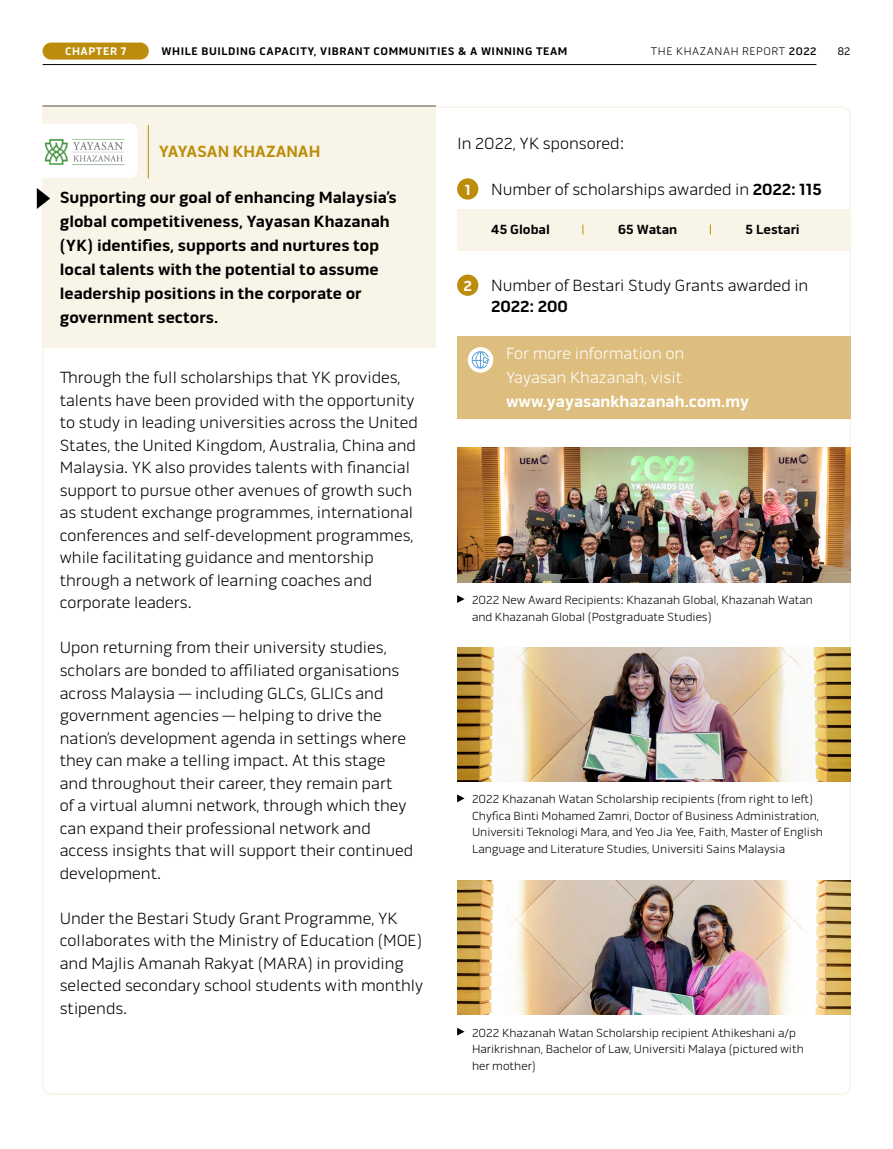
<style>
.page{position:relative;width:893px;height:1149px;background:#fff}
.page>*{position:absolute;margin:0;border:0;box-sizing:border-box;transform-origin:0 0}
.t1{font:300 16.5px/22.5px "Pill Gothic 600 mg";color:#000}
.t2{font:700 16.5px/24px "Pill Gothic 600 mg";color:#000}
.t3{font:300 16.5px/24px "Pill Gothic 600 mg";color:#fff}
.t4{font:700 16.5px "Pill Gothic 600 mg";color:#fff}
.t5{font:700 16.5px "Pill Gothic 600 mg";color:#bb8d0a}
.t6{font:700 15px "Pill Gothic 600 mg";color:#fff}
.t7{font:700 13.5px "Pill Gothic 600 mg";color:#000}
.t8{font:300 12px/16.5px "Pill Gothic 600 mg";color:#000}
.t9{font:700 11.25px "Pill Gothic 600 mg";letter-spacing:.05em;color:#000}
.t10{font:300 11.25px "Pill Gothic 600 mg";letter-spacing:.05em;color:#000}
.t11{font:700 11.25px "Pill Gothic 600 mg";letter-spacing:.05em;color:#fff}
.t12{font:11.25px "Pill Gothic 600 mg";color:#000}
.s1{font-weight:500}
.s2{font-weight:700}
</style>
<div class="page">
<div style="left:43px;top:43px;width:106px;height:17px;background:#bb8d0a;border-radius:9px"></div>
<hr style="left:43px;top:64px;width:773px;height:1px;background:#000">
<div style="left:43px;top:106px;width:393px;height:241px;background:#f8f4e8"></div>
<div style="left:42px;top:123px;width:95px;height:55px;background:#fff"></div>
<hr style="left:43px;top:106px;width:393px;height:1px;background:#5d4d48">
<svg style="left:37px;top:188px;width:13px;height:21px"></svg>
<hr style="left:148px;top:125px;width:1px;height:53px;background:#bb8d0a">
<img style="left:43px;top:138px;width:84px;height:28px">
<div style="left:457px;top:336px;width:393px;height:83px;background:#ddbe7e"></div>
<div style="left:468px;top:347px;width:25px;height:25px;background:#fff;border-radius:50%"></div>
<svg style="left:457px;top:794px;width:8px;height:8px"></svg>
<svg style="left:457px;top:1027px;width:8px;height:8px"></svg>
<svg style="left:457px;top:595px;width:8px;height:8px"></svg>
<img style="left:457px;top:880px;width:393px;height:134px">
<img style="left:457px;top:447px;width:393px;height:135px">
<div style="left:457px;top:209px;width:394px;height:41px;background:#f8f4e8"></div>
<div style="left:457px;top:178px;width:21px;height:21px;background:#bb8d0a;border-radius:50%"></div>
<div style="left:457px;top:274px;width:21px;height:22px;background:#bb8d0a;border-radius:50%"></div>
<img style="left:457px;top:647px;width:393px;height:134px">
<svg style="left:471px;top:350px;width:18px;height:18px"></svg>
<p class="t11" style="left:65px;top:45px;width:63px">CHAPTER 7</p>
<p class="t9" style="left:162px;top:45px;width:407px">WHILE BUILDING CAPACITY, VIBRANT COMMUNITIES &amp; A WINNING TEAM</p>
<p class="t10" style="left:651px;top:45px;width:167px">THE KHAZANAH REPORT <span class="s1">2022</span></p>
<p class="t12" style="left:837px;top:45px;width:15px">82</p>
<p class="t5" style="left:159px;top:141px;width:163px">YAYASAN KHAZANAH</p>
<p class="t2" style="left:60px;top:185px;width:339px">Supporting our goal of enhancing Malaysia’s global competitiveness, Yayasan Khazanah (YK) identifies, supports and nurtures top local talents with the potential to assume leadership positions in the corporate or government sectors.</p>
<p class="t1" style="left:60px;top:366px;width:360px">Through the full scholarships that YK provides, talents have been provided with the opportunity to study in leading universities across the United States, the United Kingdom, Australia, China and Malaysia. YK also provides talents with financial support to pursue other avenues of growth such as student exchange programmes, international conferences and self-development programmes, while facilitating guidance and mentorship through a network of learning coaches and corporate leaders.</p>
<p class="t1" style="left:60px;top:636px;width:355px">Upon returning from their university studies, scholars are bonded to affiliated organisations across Malaysia — including GLCs, GLICs and government agencies — helping to drive the nation’s development agenda in settings where they can make a telling impact. At this stage and throughout their career, they remain part<br>of a virtual alumni network, through which they can expand their professional network and access insights that will support their continued development.</p>
<p class="t1" style="left:60px;top:906px;width:365px">Under the Bestari Study Grant Programme, YK collaborates with the Ministry of Education (MOE) and Majlis Amanah Rakyat (MARA) in providing selected secondary school students with monthly stipends.</p>
<p class="t1" style="left:457px;top:132px;width:169px">In 2022, YK sponsored:</p>
<p class="t6" style="left:465px;top:180px;width:7px">1</p>
<p class="t1" style="left:491px;top:178px;width:332px">Number of scholarships awarded in <span class="s2">2022: 115</span></p>
<p class="t6" style="left:463px;top:276px;width:10px">2</p>
<p class="t7" style="left:491px;top:222px;width:60px">45 Global</p>
<p class="t7" style="left:618px;top:222px;width:61px">65 Watan</p>
<p class="t7" style="left:745px;top:222px;width:56px">5 Lestari</p>
<p class="t1" style="left:491px;top:274px;width:319px">Number of Bestari Study Grants awarded in</p>
<p class="t2" style="left:491px;top:295px;width:78px">2022: 200</p>
<p class="t3" style="left:506px;top:342px;width:180px">For more information on<br>Yayasan Khazanah, visit</p>
<p class="t4" style="left:506px;top:392px;width:245px">www.yayasankhazanah.com.my</p>
<p class="t8" style="left:472px;top:591px;width:342px">2022 New Award Recipients: Khazanah Global, Khazanah Watan and Khazanah Global (Postgraduate Studies)</p>
<p class="t8" style="left:472px;top:790px;width:352px">2022 Khazanah Watan Scholarship recipients (from right to left)<br>Chyfica Binti Mohamed Zamri, Doctor of Business Administration, Universiti Teknologi Mara, and Yeo Jia Yee, Faith, Master of English Language and Literature Studies, Universiti Sains Malaysia</p>
<p class="t8" style="left:472px;top:1024px;width:333px">2022 Khazanah Watan Scholarship recipient Athikeshani a/p<br>Harikrishnan, Bachelor of Law, Universiti Malaya (pictured with her mother)</p>
</div>
